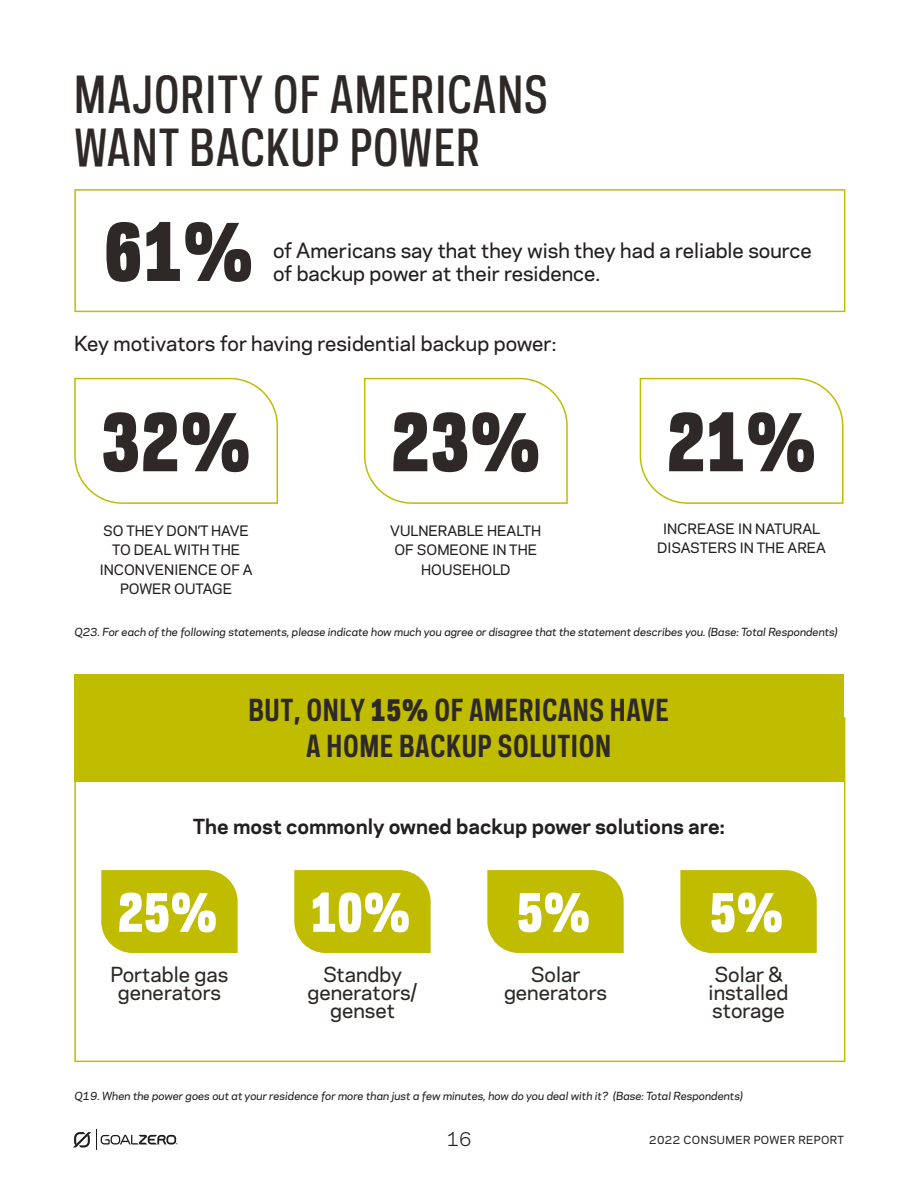
<style>
.page{position:relative;width:918px;height:1188px;background:#fff}
.page>*{position:absolute;margin:0;border:0;box-sizing:border-box;transform-origin:0 0}
.t1{font:800 76.05px "Galaxie Polaris Condensed";color:#2e2926}
.t2{font:800 50.7px "Galaxie Polaris Condensed";color:#fff}
.t3{font:500 48px/53.4px "Galaxie Polaris Condensed";letter-spacing:.02em;color:#2e2926}
.t4{font:700 28.5px/35.4px "Galaxie Polaris Condensed";letter-spacing:.02em;color:#2e2926;text-align:center}
.t5{font:500 19.5px/22.5px "Galaxie Polaris";color:#231f20}
.t6{font:500 19.5px/18px "Galaxie Polaris";color:#2e2926;text-align:center}
.t7{font:700 19.5px "Galaxie Polaris";color:#231f20}
.t8{font:18px "Galaxie Polaris";color:#231f20}
.t9{font:500 13.5px/19.5px "Galaxie Polaris";color:#231f20;text-align:center}
.t10{font:italic 500 10.5px "Galaxie Polaris";color:#231f20}
.t11{font:500 10.5px "Galaxie Polaris";letter-spacing:.04em;color:#231f20}
.s1{font-weight:800}
</style>
<div class="page">
<svg style="left:73px;top:1130px;width:105px;height:20px"></svg>
<div style="left:74px;top:189px;width:771px;height:123px;border:2px solid #c0bc00"></div>
<div style="left:74px;top:674px;width:770px;height:108px;background:#c0bc00"></div>
<div style="left:101px;top:870px;width:137px;height:83px;background:#c0bc00"></div>
<div style="left:294px;top:870px;width:137px;height:83px;background:#c0bc00"></div>
<div style="left:487px;top:870px;width:137px;height:83px;background:#c0bc00"></div>
<div style="left:680px;top:870px;width:137px;height:83px;background:#c0bc00"></div>
<svg style="left:74px;top:377px;width:204px;height:127px"></svg>
<svg style="left:363px;top:377px;width:205px;height:127px"></svg>
<svg style="left:639px;top:377px;width:205px;height:127px"></svg>
<h3 class="t3" style="left:74px;top:67px;width:475px">MAJORITY OF AMERICANS<br>WANT BACKUP POWER</h3>
<h1 class="t1" style="left:104px;top:201px;width:152px">61%</h1>
<h3 class="t5" style="left:273px;top:239px;width:540px">of Americans say that they wish they had a reliable source of backup power at their residence.</h3>
<h3 class="t5" style="left:74px;top:332px;width:484px">Key motivators for having residential backup power:</h3>
<h1 class="t1" style="left:101px;top:391px;width:152px">32%</h1>
<h1 class="t1" style="left:391px;top:391px;width:152px">23%</h1>
<h1 class="t1" style="left:666px;top:391px;width:152px">21%</h1>
<p class="t9" style="left:100px;top:520px;width:154px">SO THEY DON’T HAVE<br>TO DEAL WITH THE<br>INCONVENIENCE OF A<br>POWER OUTAGE</p>
<p class="t9" style="left:390px;top:520px;width:153px">VULNERABLE HEALTH<br>OF SOMEONE IN THE<br>HOUSEHOLD</p>
<p class="t9" style="left:657px;top:518px;width:171px">INCREASE IN NATURAL<br>DISASTERS IN THE AREA</p>
<p class="t10" style="left:74px;top:624px;width:765px">Q23. For each of the following statements, please indicate how much you agree or disagree that the statement describes you. (Base: Total Respondents)</p>
<h3 class="t4" style="left:248px;top:692px;width:422px">BUT, ONLY <span class="s1">15%</span> OF AMERICANS HAVE<br>A HOME BACKUP SOLUTION</h3>
<h3 class="t7" style="left:193px;top:811px;width:533px">The most commonly owned backup power solutions are:</h3>
<h2 class="t2" style="left:118px;top:879px;width:102px">25%</h2>
<h3 class="t6" style="left:110px;top:965px;width:119px">Portable gas generators</h3>
<h2 class="t2" style="left:311px;top:879px;width:102px">10%</h2>
<h3 class="t6" style="left:308px;top:965px;width:111px">Standby generators/ genset</h3>
<h2 class="t2" style="left:517px;top:879px;width:75px">5%</h2>
<h3 class="t6" style="left:504px;top:965px;width:104px">Solar generators</h3>
<h2 class="t2" style="left:710px;top:879px;width:75px">5%</h2>
<h3 class="t6" style="left:709px;top:965px;width:81px;text-align:left">Solar &amp; installed storage</h3>
<p class="t10" style="left:74px;top:1088px;width:670px">Q19. When the power goes out at your residence for more than just a few minutes, how do you deal with it? (Base: Total Respondents)</p>
<h3 class="t8" style="left:446px;top:1126px;width:27px">16</h3>
<p class="t11" style="left:649px;top:1132px;width:196px">2022 CONSUMER POWER REPORT</p>
</div>
